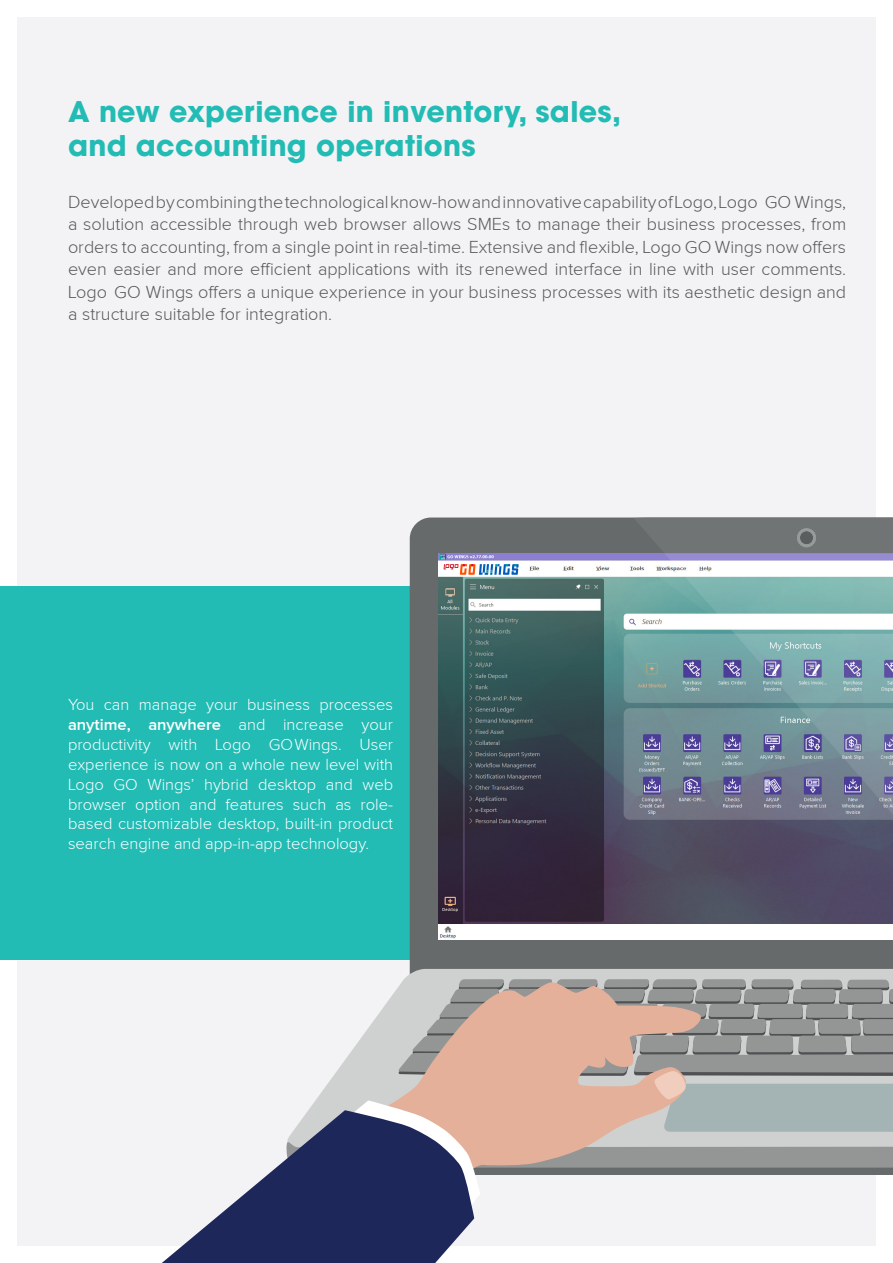
<style>
.page{position:relative;width:893px;height:1263px;background:#fff}
.page>*{position:absolute;margin:0;border:0;box-sizing:border-box;transform-origin:0 0}
.t1{font:28.5px "Bilgetech Custom Avant Garde";letter-spacing:.01em;color:#22bcb5}
.t2{font:300 18px/22.5px "Proxima Nova";color:#57585a;text-align:justify}
.t3{font:300 16.5px/19.8px "Proxima Nova";color:#fff;text-align:justify}
.s1{font-weight:600}
</style>
<div class="page">
<div style="left:17px;top:17px;width:859px;height:1229px;background:#f3f3f5"></div>
<div style="left:0;top:587px;width:542px;height:373px;background:#22bcb5"></div>
<div style="left:410px;top:517px;width:223px;height:452px;background:#666a6b"></div>
<div style="left:404px;top:969px;width:489px;height:10px;background:#cfd1d0"></div>
<svg style="left:162px;top:1192px;width:312px;height:71px;fill:#1e275a"></svg>
<svg style="left:247px;top:979px;width:646px;height:231px"></svg>
<svg style="left:633px;top:517px;width:260px;height:458px;background:#74787a"></svg>
<svg style="left:797px;top:528px;width:19px;height:19px"></svg>
<div style="left:800px;top:531px;width:13px;height:13px;background:#5a5e5f;border-radius:50%"></div>
<img style="left:438px;top:554px;width:226px;height:385px">
<svg style="left:664px;top:554px;width:229px;height:386px;background:#7e8f9d"></svg>
<svg style="left:440px;top:563px;width:80px;height:12px"></svg>
<svg style="left:444px;top:564px;width:75px;height:11px"></svg>
<p class="t1" style="left:68px;top:93px;width:554px">A new experience in inventory, sales,</p>
<p class="t1" style="left:68px;top:128px;width:409px">and accounting operations</p>
<p class="t2" style="left:68px;top:190px;width:780px">Developed by combining the technological know-how and innovative capability of Logo, Logo GO Wings, a solution accessible through web browser allows SMEs to manage their business processes, from orders to accounting, from a single point in real-time. Extensive and flexible, Logo GO Wings now offers even easier and more efficient applications with its renewed interface in line with user comments.<br>Logo GO Wings offers a unique experience in your business processes with its aesthetic design and a structure suitable for integration.</p>
<p class="t3" style="left:68px;top:695px;width:327px">You can manage your business processes <span class="s1">anytime, anywhere</span> and increase your productivity with Logo GOWings. User experience is now on a whole new level with Logo GO Wings’ hybrid desktop and web browser option and features such as role&shy;based customizable desktop, built-in product search engine and app-in-app technology.</p>
</div>
